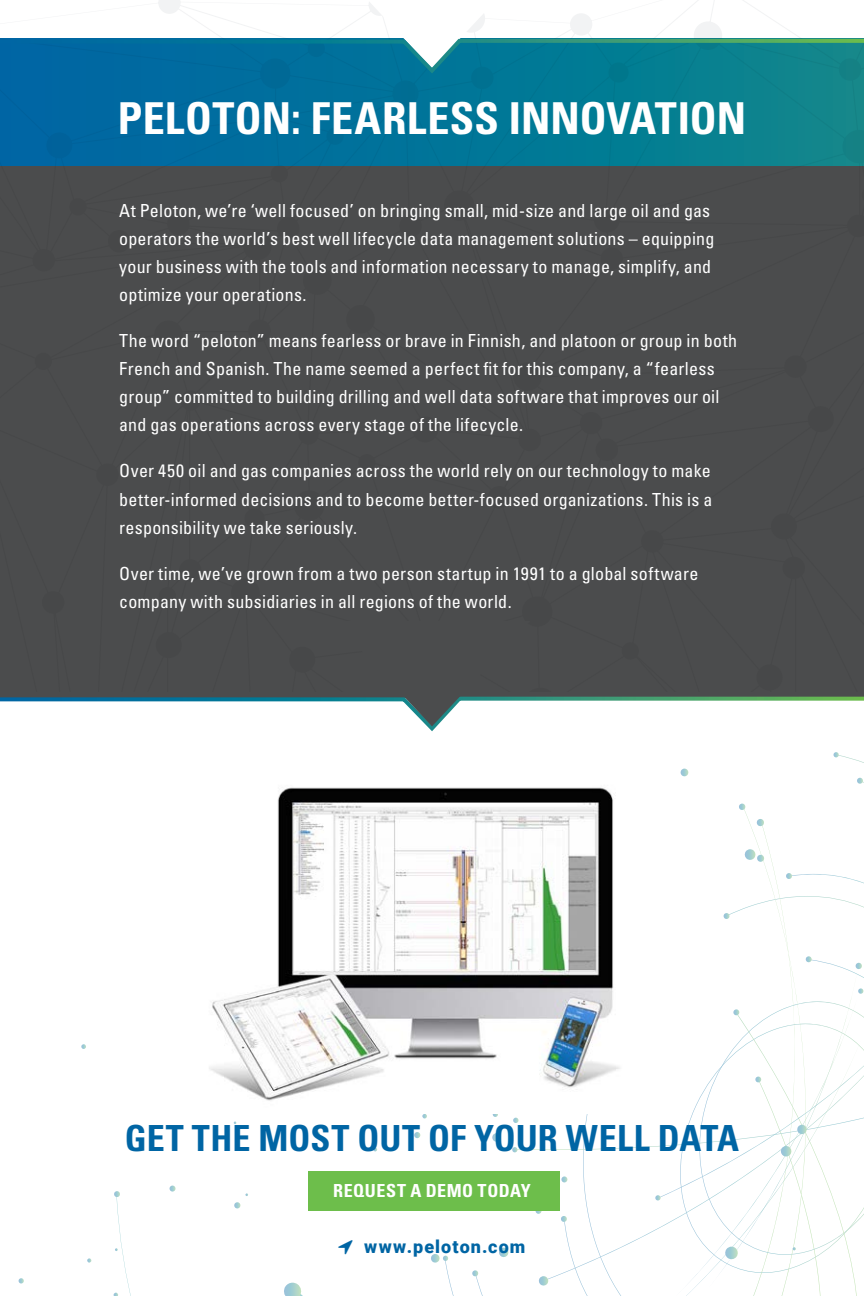
<style>
.page{position:relative;width:864px;height:1296px;background:#fff}
.page>*{position:absolute;margin:0;border:0;box-sizing:border-box;transform-origin:0 0}
.body_text_2016{font:700 condensed 44px "Univers";letter-spacing:.005em;color:#fff}
.body_text_2016-2{font:700 condensed 36px "Univers";color:#0065a4}
.body_text_2016-3{font:condensed 18px/28px "Univers";letter-spacing:.015em;color:#fff}
.body_text_2016-4{font:700 condensed 18px "Univers";letter-spacing:.03em;color:#fff}
.body_text_2016-5{font:900 18px "Roboto";letter-spacing:.06em;color:#0065a4}
</style>
<div class="page">
<svg style="left:472px;top:1270px;width:7px;height:7px"></svg>
<svg style="left:680px;top:769px;width:9px;height:8px"></svg>
<svg style="left:857px;top:778px;width:6px;height:6px"></svg>
<svg style="left:833px;top:752px;width:6px;height:6px"></svg>
<svg style="left:81px;top:1044px;width:5px;height:5px"></svg>
<svg style="left:422px;top:1114px;width:5px;height:5px"></svg>
<svg style="left:492px;top:804px;width:372px;height:492px"></svg>
<svg style="left:414px;top:1132px;width:7px;height:6px"></svg>
<svg style="left:373px;top:1148px;width:4px;height:4px"></svg>
<svg style="left:315px;top:1131px;width:5px;height:6px"></svg>
<div style="left:308px;top:1171px;width:252px;height:40px;background:#6dbe4b"></div>
<div style="left:0;top:39px;width:864px;height:127px;background:linear-gradient(to right,#0063a5,#0b878b)"></div>
<svg style="left:0;top:0;width:864px;height:76px"></svg>
<div style="left:0;top:166px;width:864px;height:532px;background:#4b4c4d"></div>
<svg style="left:0;top:696px;width:864px;height:35px"></svg>
<img style="left:209px;top:787px;width:452px;height:326px">
<svg style="left:18px;top:1186px;width:436px;height:110px"></svg>
<p class="body_text_2016" style="left:118px;top:92px;width:630px">PELOTON: FEARLESS INNOVATION</p>
<p class="body_text_2016-3" style="left:119px;top:197px;width:597px">At Peloton, we’re ‘well focused’ on bringing small, mid-size and large oil and gas operators the world’s best well lifecycle data management solutions – equipping your business with the tools and information necessary to manage, simplify, and optimize your operations.</p>
<p class="body_text_2016-3" style="left:119px;top:327px;width:620px">The word “peloton” means fearless or brave in Finnish, and platoon or group in both French and Spanish. The name seemed a perfect fit for this company, a “fearless group” committed to building drilling and well data software that improves our oil and gas operations across every stage of the lifecycle.</p>
<p class="body_text_2016-3" style="left:119px;top:457px;width:595px;text-align:justify">Over 450 oil and gas companies across the world rely on our technology to make better-informed decisions and to become better-focused organizations. This is a responsibility we take seriously.</p>
<p class="body_text_2016-3" style="left:119px;top:559px;width:581px">Over time, we’ve grown from a two person startup in 1991 to a global software company with subsidiaries in all regions of the world.</p>
<p class="body_text_2016-2" style="left:125px;top:1116px;width:616px">GET THE MOST OUT OF YOUR WELL DATA</p>
<p class="body_text_2016-4" style="left:333px;top:1179px;width:199px">REQUEST A DEMO TODAY</p>
<p class="body_text_2016-5" style="left:364px;top:1234px;width:163px">www.peloton.com</p>
</div>
